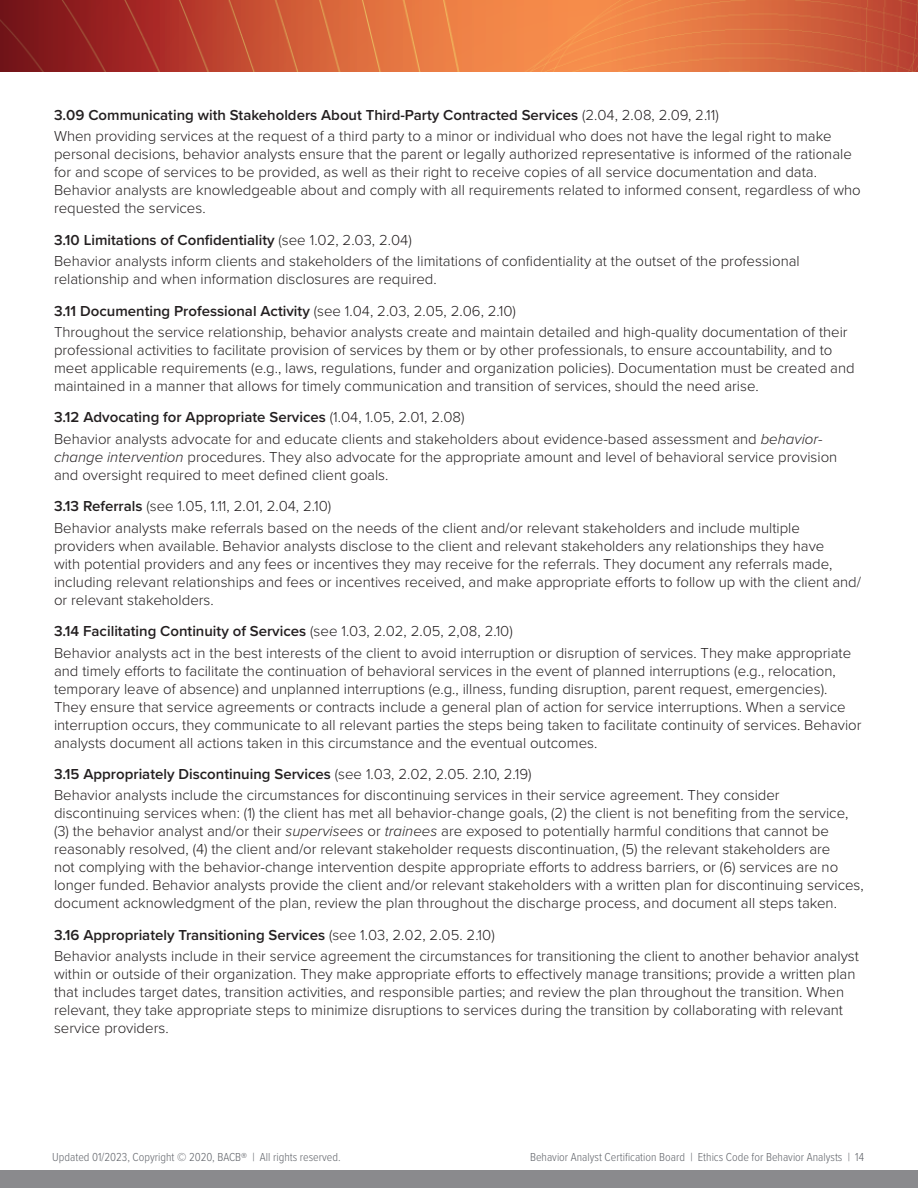
<style>
.page{position:relative;width:918px;height:1188px;background:#fff}
.page>*{position:absolute;margin:0;border:0;box-sizing:border-box;transform-origin:0 0}
.Body_Text{font:300 15px/18px "Proxima Nova";color:#231f20}
.Body_Text-numbered_s{font:600 15px "Proxima Nova";color:#231f20}
.Body_Text-numbered_s-2{font:300 15px "Proxima Nova";color:#231f20}
.t1{font:300 12px "Proxima Nova Cond";color:#61646a}
.s1{font-weight:300}
.s2{font-style:italic}
.s3{font-weight:600}
</style>
<div class="page">
<img style="left:0;top:0;width:918px;height:72px">
<div style="left:0;top:1171px;width:918px;height:17px;background:#8a8a8d"></div>
<p class="Body_Text-numbered_s" style="left:54px;top:104px;width:666px">3.09 Communicating with Stakeholders About Third-Party Contracted Services <span class="s1">(2.04, 2.08, 2.09, 2.11)</span></p>
<p class="Body_Text" style="left:54px;top:126px;width:808px">When providing services at the request of a third party to a minor or individual who does not have the legal right to make personal decisions, behavior analysts ensure that the parent or legally authorized representative is informed of the rationale for and scope of services to be provided, as well as their right to receive copies of all service documentation and data.<br>Behavior analysts are knowledgeable about and comply with all requirements related to informed consent, regardless of who requested the services.</p>
<p class="Body_Text-numbered_s" style="left:54px;top:229px;width:359px">3.10 Limitations of Confidentiality <span class="s1">(see 1.02, 2.03, 2.04)</span></p>
<p class="Body_Text" style="left:54px;top:251px;width:747px">Behavior analysts inform clients and stakeholders of the limitations of confidentiality at the outset of the professional relationship and when information disclosures are required.</p>
<p class="Body_Text-numbered_s" style="left:54px;top:299px;width:463px">3.11 Documenting Professional Activity <span class="s1">(see 1.04, 2.03, 2.05, 2.06, 2.10)</span></p>
<p class="Body_Text" style="left:54px;top:322px;width:802px">Throughout the service relationship, behavior analysts create and maintain detailed and high-quality documentation of their professional activities to facilitate provision of services by them or by other professionals, to ensure accountability, and to meet applicable requirements (e.g., laws, regulations, funder and organization policies). Documentation must be created and maintained in a manner that allows for timely communication and transition of services, should the need arise.</p>
<p class="Body_Text-numbered_s" style="left:54px;top:406px;width:412px">3.12 Advocating for Appropriate Services <span class="s1">(1.04, 1.05, 2.01, 2.08)</span></p>
<p class="Body_Text" style="left:54px;top:429px;width:785px">Behavior analysts advocate for and educate clients and stakeholders about evidence-based assessment and <span class="s2">behavior&shy;change intervention</span> procedures. They also advocate for the appropriate amount and level of behavioral service provision and oversight required to meet defined client goals.</p>
<p class="Body_Text-numbered_s-2" style="left:54px;top:495px;width:279px"><span class="s3">3.13 Referrals</span> (see 1.05, 1.11, 2.01, 2.04, 2.10)</p>
<p class="Body_Text" style="left:54px;top:518px;width:809px">Behavior analysts make referrals based on the needs of the client and/or relevant stakeholders and include multiple providers when available. Behavior analysts disclose to the client and relevant stakeholders any relationships they have<br>with potential providers and any fees or incentives they may receive for the referrals. They document any referrals made, including relevant relationships and fees or incentives received, and make appropriate efforts to follow up with the client and/ or relevant stakeholders.</p>
<p class="Body_Text-numbered_s" style="left:54px;top:620px;width:460px">3.14 Facilitating Continuity of Services <span class="s1">(see 1.03, 2.02, 2.05, 2,08, 2.10)</span></p>
<p class="Body_Text" style="left:54px;top:643px;width:809px">Behavior analysts act in the best interests of the client to avoid interruption or disruption of services. They make appropriate and timely efforts to facilitate the continuation of behavioral services in the event of planned interruptions (e.g., relocation, temporary leave of absence) and unplanned interruptions (e.g., illness, funding disruption, parent request, emergencies).<br>They ensure that service agreements or contracts include a general plan of action for service interruptions. When a service interruption occurs, they communicate to all relevant parties the steps being taken to facilitate continuity of services. Behavior analysts document all actions taken in this circumstance and the eventual outcomes.</p>
<p class="Body_Text-numbered_s" style="left:54px;top:763px;width:479px">3.15 Appropriately Discontinuing Services <span class="s1">(see 1.03, 2.02, 2.05. 2.10, 2.19)</span></p>
<p class="Body_Text" style="left:54px;top:786px;width:811px">Behavior analysts include the circumstances for discontinuing services in their service agreement. They consider discontinuing services when: (1) the client has met all behavior-change goals, (2) the client is not benefiting from the service, (3) the behavior analyst and/or their <span class="s2">supervisees</span> or <span class="s2">trainees</span> are exposed to potentially harmful conditions that cannot be reasonably resolved, (4) the client and/or relevant stakeholder requests discontinuation, (5) the relevant stakeholders are<br>not complying with the behavior-change intervention despite appropriate efforts to address barriers, or (6) services are no longer funded. Behavior analysts provide the client and/or relevant stakeholders with a written plan for discontinuing services, document acknowledgment of the plan, review the plan throughout the discharge process, and document all steps taken.</p>
<p class="Body_Text-numbered_s" style="left:54px;top:924px;width:442px">3.16 Appropriately Transitioning Services <span class="s1">(see 1.03, 2.02, 2.05. 2.10)</span></p>
<p class="Body_Text" style="left:54px;top:947px;width:806px">Behavior analysts include in their service agreement the circumstances for transitioning the client to another behavior analyst within or outside of their organization. They make appropriate efforts to effectively manage transitions; provide a written plan that includes target dates, transition activities, and responsible parties; and review the plan throughout the transition. When relevant, they take appropriate steps to minimize disruptions to services during the transition by collaborating with relevant service providers.</p>
<p class="t1" style="left:52px;top:1149px;width:290px">Updated 01/2023, Copyright © 2020, BACB® | All rights reserved.</p>
<p class="t1" style="left:530px;top:1149px;width:335px">Behavior Analyst Certification Board | Ethics Code for Behavior Analysts | 14</p>
</div>
